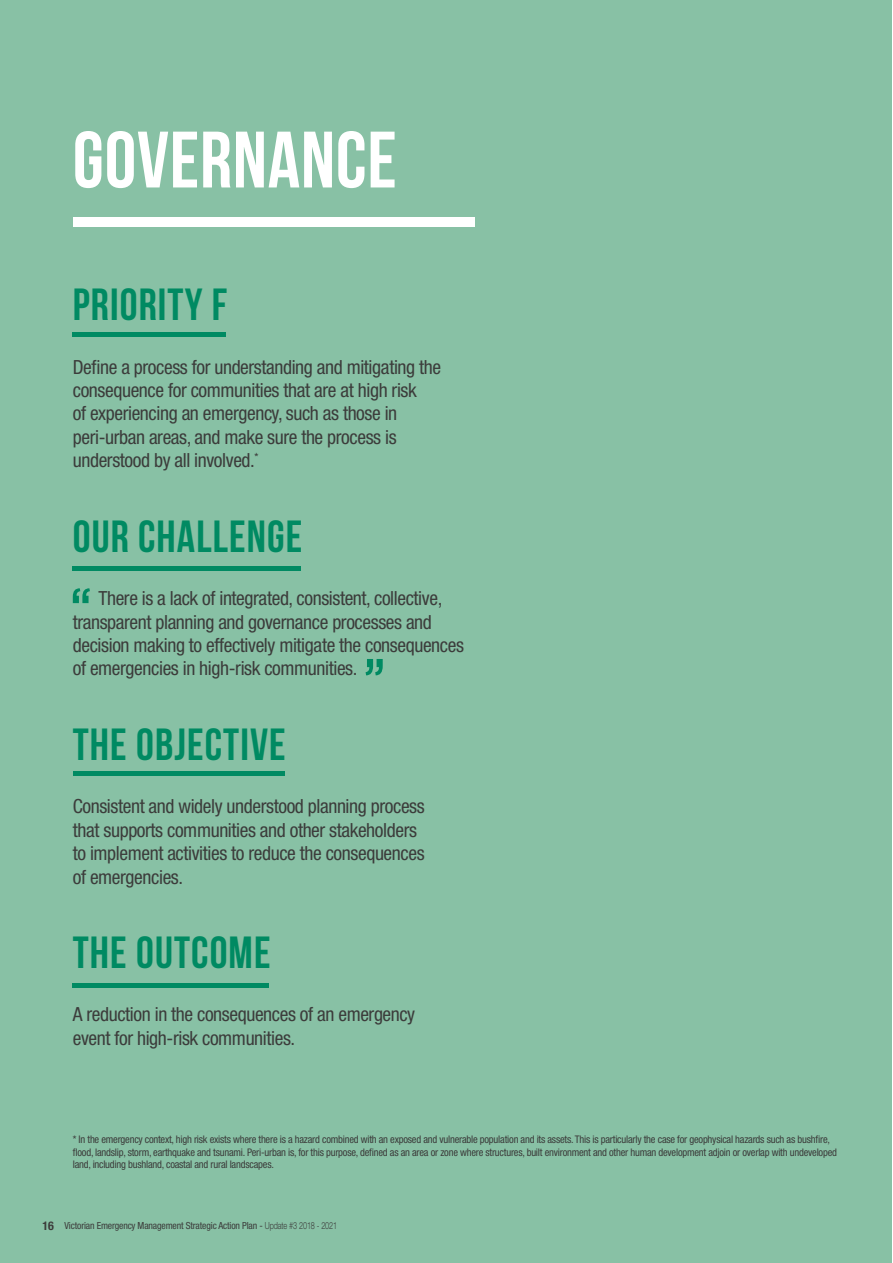
<style>
.page{position:relative;width:893px;height:1263px;background:#fff}
.page>*{position:absolute;margin:0;border:0;box-sizing:border-box;transform-origin:0 0}
.t1{font:79.8px "Bebas Neue";letter-spacing:.01em;color:#fff}
.t2{font:45px "Bebas Neue";letter-spacing:.025em;color:#008a62}
.t3{font:condensed 19.5px/23.4px "Helvetica Neue LT Std";letter-spacing:-.02em;color:#3c3c3b}
.t4{font:condensed 10.5px/12.6px "Helvetica Neue LT Std";letter-spacing:-.02em;color:#3c3c3b}
.t5{font:condensed 9.75px "Helvetica Neue LT Std";letter-spacing:-.015em;color:#3c3c3b}
.s1{font-weight:700;font-size:12px}
.s2{font-weight:300;font-stretch:normal}
</style>
<div class="page">
<div style="left:0;top:0;width:892px;height:1263px;background:#88c1a5"></div>
<svg style="left:366px;top:659px;width:17px;height:16px"></svg>
<hr style="left:73px;top:333px;width:153px;height:4px;background:#008a62">
<hr style="left:73px;top:566px;width:228px;height:4px;background:#008a62">
<hr style="left:73px;top:771px;width:211px;height:4px;background:#008a62">
<svg style="left:73px;top:588px;width:17px;height:15px"></svg>
<div style="left:73px;top:217px;width:402px;height:10px;background:#fff"></div>
<hr style="left:73px;top:984px;width:196px;height:4px;background:#008a62">
<h1 class="t1" style="left:73px;top:116px;width:325px">GOVERNANCE</h1>
<h2 class="t2" style="left:73px;top:280px;width:156px">PRIORITY F</h2>
<p class="t3" style="left:73px;top:355px;width:370px">Define a process for understanding and mitigating the consequence for communities that are at high risk<br>of experiencing an emergency, such as those in peri-urban areas, and make sure the process is understood by all involved.<sup>*</sup></p>
<h2 class="t2" style="left:73px;top:512px;width:231px">OUR CHALLENGE</h2>
<p class="t3" style="left:73px;top:586px;width:393px;text-indent:26px">There is a lack of integrated, consistent, collective, transparent planning and governance processes and decision making to effectively mitigate the consequences of emergencies in high-risk communities.</p>
<h2 class="t2" style="left:73px;top:720px;width:215px">THE OBJECTIVE</h2>
<p class="t3" style="left:73px;top:794px;width:353px">Consistent and widely understood planning process that supports communities and other stakeholders to implement activities to reduce the consequences of emergencies.</p>
<h2 class="t2" style="left:73px;top:928px;width:199px">THE OUTCOME</h2>
<p class="t3" style="left:73px;top:1003px;width:344px">A reduction in the consequences of an emergency event for high-risk communities.</p>
<p class="t4" style="left:73px;top:1133px;width:766px">* In the emergency context, high risk exists where there is a hazard combined with an exposed and vulnerable population and its assets. This is particularly the case for geophysical hazards such as bushfire, flood, landslip, storm, earthquake and tsunami. Peri-urban is, for this purpose, defined as an area or zone where structures, built environment and other human development adjoin or overlap with undeveloped land, including bushland, coastal and rural landscapes.</p>
<p class="t5" style="left:43px;top:1220px;width:296px"><span class="s1">16</span> Victorian Emergency Management Strategic Action Plan - <span class="s2">Update #3 2018 - 2021</span></p>
</div>
